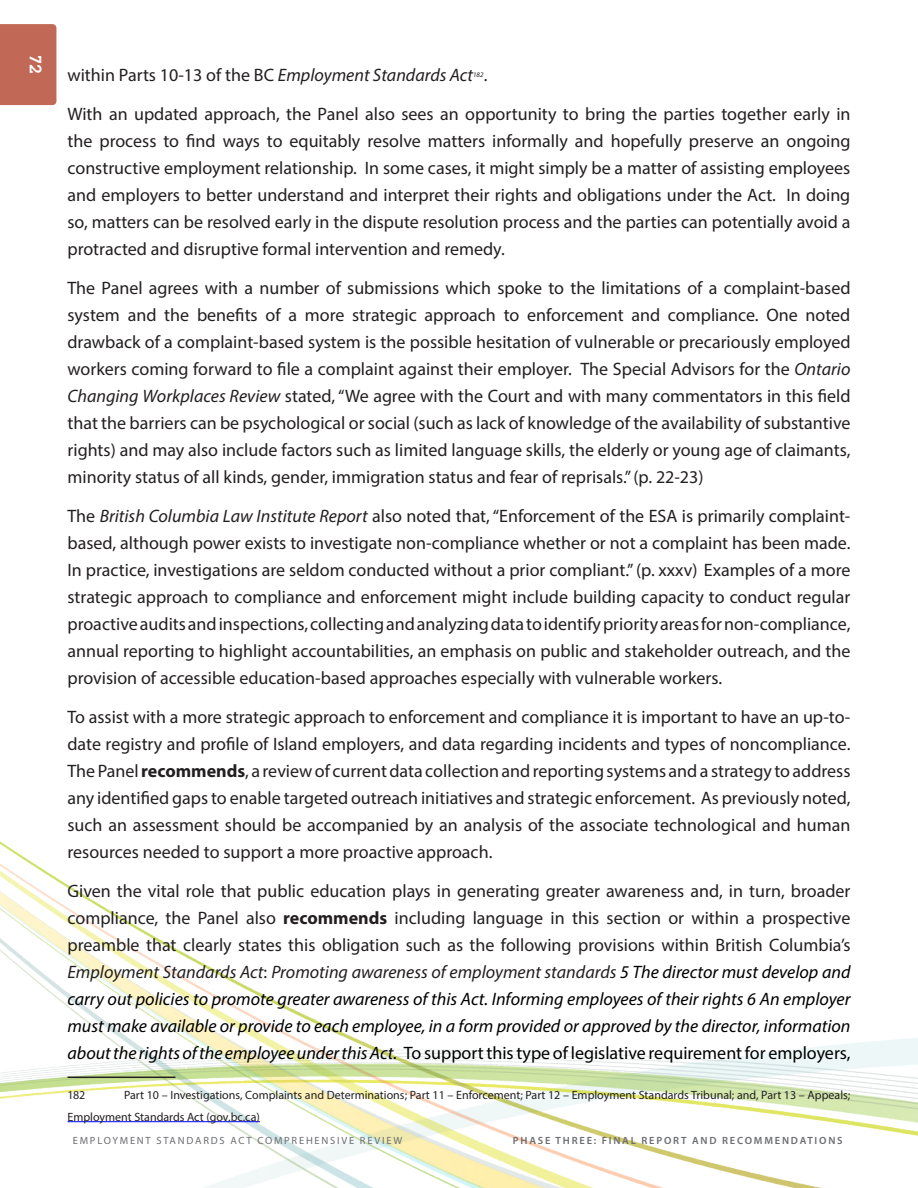
<style>
.page{position:relative;width:918px;height:1188px;background:#fff}
.page>*{position:absolute;margin:0;border:0;box-sizing:border-box;transform-origin:0 0}
.t1{font:18px/27px "Myriad Pro";color:#231f20;text-align:justify}
.t2{font:700 16.2px "RNS Camelia";color:#fff}
.t3{font:12px/21.6px "Myriad Pro";color:#231f20}
.t4{font:10.5px "Myriad Pro";letter-spacing:.17em;color:#6c6d70}
.t5{font:600 10.5px "Myriad Pro";letter-spacing:.17em;color:#6c6d70}
.t6{font:italic 7.05px "Myriad Pro";color:#231f20}
.s1{font-style:italic}
.s2{font-weight:700}
.s3{font-style:italic;color:#000}
.s4{color:#000}
</style>
<div class="page">
<img style="left:0;top:841px;width:918px;height:347px">
<div style="left:0;top:24px;width:56px;height:81px;background:#c26856"></div>
<hr style="left:68px;top:1077px;width:108px;height:1px;background:#231f20">
<hr style="left:68px;top:1121px;width:192px;height:1px;background:#00f">
<p class="t2" style="left:46px;top:55px;width:20px;rotate:90deg">72</p>
<p class="t1" style="left:68px;top:61px;width:407px">within Parts 10-13 of the BC <span class="s1">Employment Standards Act</span></p>
<p class="t6" style="left:473px;top:70px;width:12px">182</p>
<p class="t1" style="left:484px;top:61px;width:5px">.</p>
<p class="t1" style="left:68px;top:100px;width:785px">With an updated approach, the Panel also sees an opportunity to bring the parties together early in the process to find ways to equitably resolve matters informally and hopefully preserve an ongoing constructive employment relationship. In some cases, it might simply be a matter of assisting employees and employers to better understand and interpret their rights and obligations under the Act. In doing so, matters can be resolved early in the dispute resolution process and the parties can potentially avoid a protracted and disruptive formal intervention and remedy.</p>
<p class="t1" style="left:68px;top:274px;width:785px">The Panel agrees with a number of submissions which spoke to the limitations of a complaint-based system and the benefits of a more strategic approach to enforcement and compliance. One noted drawback of a complaint-based system is the possible hesitation of vulnerable or precariously employed workers coming forward to file a complaint against their employer. The Special Advisors for the <span class="s1">Ontario Changing Workplaces Review</span> stated, “We agree with the Court and with many commentators in this field that the barriers can be psychological or social (such as lack of knowledge of the availability of substantive rights) and may also include factors such as limited language skills, the elderly or young age of claimants, minority status of all kinds, gender, immigration status and fear of reprisals.” (p. 22-23)</p>
<p class="t1" style="left:68px;top:502px;width:785px">The <span class="s1">British Columbia Law Institute Report</span> also noted that, “Enforcement of the ESA is primarily complaint&shy;based, although power exists to investigate non-compliance whether or not a complaint has been made.<br>In practice, investigations are seldom conducted without a prior compliant.”(p. xxxv) Examples of a more strategic approach to compliance and enforcement might include building capacity to conduct regular proactive audits and inspections, collecting and analyzing data to identify priority areas for non-compliance, annual reporting to highlight accountabilities, an emphasis on public and stakeholder outreach, and the provision of accessible education-based approaches especially with vulnerable workers.</p>
<p class="t1" style="left:68px;top:703px;width:785px">To assist with a more strategic approach to enforcement and compliance it is important to have an up-to&shy;date registry and profile of Island employers, and data regarding incidents and types of noncompliance.<br>The Panel <span class="s2">recommends</span>, a review of current data collection and reporting systems and a strategy to address any identified gaps to enable targeted outreach initiatives and strategic enforcement. As previously noted, such an assessment should be accompanied by an analysis of the associate technological and human resources needed to support a more proactive approach.</p>
<p class="t1" style="left:68px;top:877px;width:785px">Given the vital role that public education plays in generating greater awareness and, in turn, broader compliance, the Panel also <span class="s2">recommends</span> including language in this section or within a prospective preamble that clearly states this obligation such as the following provisions within British Columbia’s <span class="s1">Employment Standards Act</span>: <span class="s1">Promoting awareness of employment standards</span> <span class="s3">5 The director must develop and carry out policies to promote greater awareness of this Act. Informing employees of their rights 6 An employer must make available or provide to each employee, in a form provided or approved by the director, information about the rights of the employee under this Act.</span> <span class="s4">To support this type of legislative requirement for employers,</span></p>
<p class="t3" style="left:68px;top:1084px;width:19px">182</p>
<p class="t3" style="left:68px;top:1084px;width:784px;text-indent:57px">Part 10 – Investigations, Complaints and Determinations; Part 11 – Enforcement; Part 12 – Employment Standards Tribunal; and, Part 13 – Appeals;<br>Employment Standards Act (gov.bc.ca)</p>
<p class="t4" style="left:73px;top:1134px;width:331px">EMPLOYMENT STANDARDS ACT COMPREHENSIVE REVIEW</p>
<p class="t5" style="left:513px;top:1134px;width:331px">PHASE THREE: FINAL REPORT AND RECOMMENDATIONS</p>
</div>
